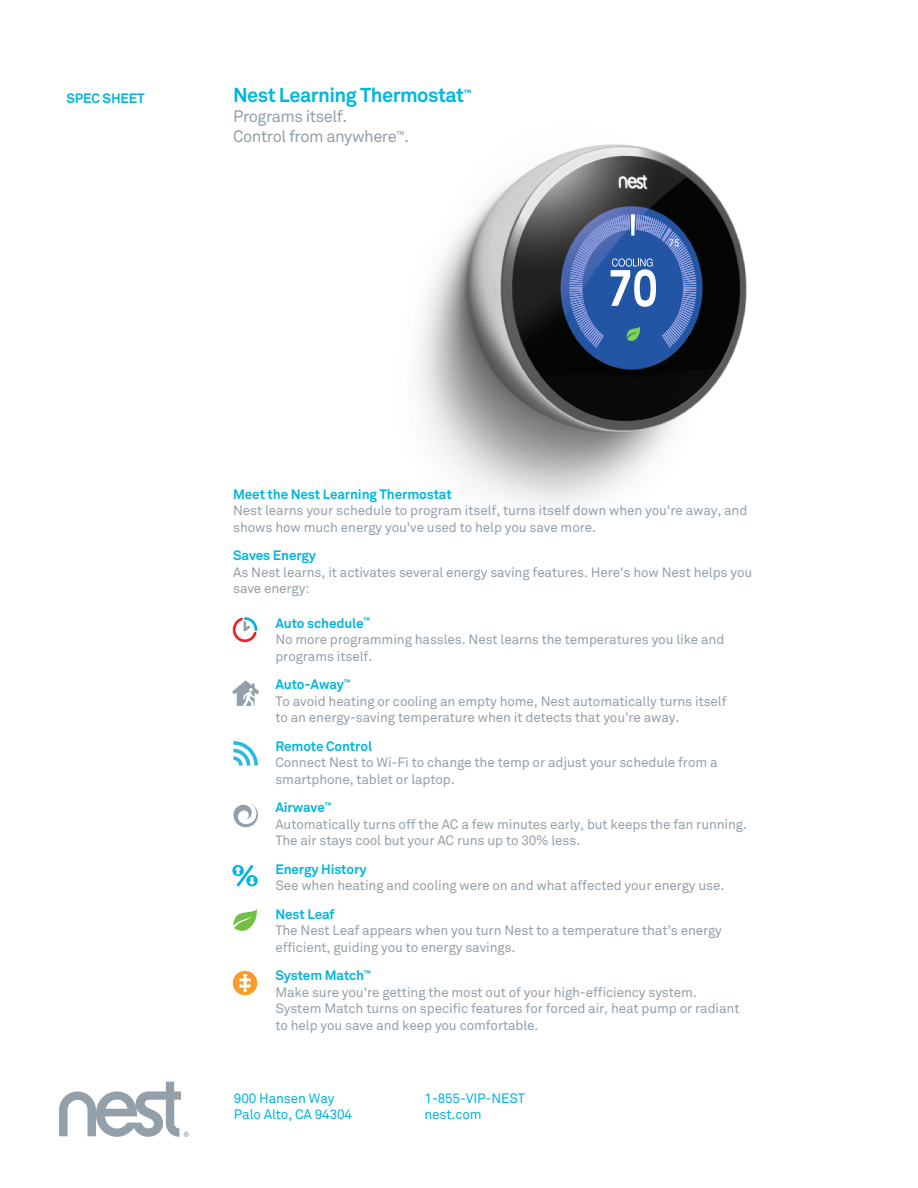
<style>
.page{position:relative;width:918px;height:1188px;background:#fff}
.page>*{position:absolute;margin:0;border:0;box-sizing:border-box;transform-origin:0 0}
.t1{font:700 19.95px "Akkurat";letter-spacing:-.025em;color:#00b6de}
.t2{font:16.5px/19.8px "Akkurat";letter-spacing:-.03em;color:#94a0a9}
.t3{font:13.65px/16.5px "Akkurat";letter-spacing:-.01em;color:#00b6de}
.t4{font:13.5px/16.5px "Akkurat";letter-spacing:-.01em;color:#94a0a9}
.t5{font:700 13.5px "Akkurat";letter-spacing:-.01em;color:#00b6de}
.s1{font-weight:700;color:#00b6de}
</style>
<div class="page">
<img style="left:418px;top:144px;width:329px;height:362px">
<svg style="left:541px;top:192px;width:184px;height:191px;background:#33476b"></svg>
<svg style="left:59px;top:1082px;width:130px;height:55px"></svg>
<svg style="left:233px;top:617px;width:24px;height:25px"></svg>
<svg style="left:233px;top:909px;width:24px;height:22px"></svg>
<svg style="left:233px;top:803px;width:25px;height:24px"></svg>
<svg style="left:232px;top:680px;width:27px;height:26px"></svg>
<svg style="left:232px;top:865px;width:26px;height:22px"></svg>
<div style="left:233px;top:971px;width:24px;height:24px;background:#f89c27;border-radius:50%"></div>
<svg style="left:239px;top:974px;width:12px;height:18px"></svg>
<svg style="left:233px;top:741px;width:25px;height:25px"></svg>
<p class="t5" style="left:67px;top:89px;width:80px">SPEC SHEET</p>
<h1 class="t1" style="left:233px;top:83px;width:240px">Nest Learning Thermostat<sup>™</sup></h1>
<p class="t2" style="left:233px;top:106px;width:177px">Programs itself.<br>Control from anywhere<sup>™</sup>.</p>
<p class="t5" style="left:233px;top:486px;width:220px">Meet the Nest Learning Thermostat</p>
<p class="t4" style="left:233px;top:502px;width:516px">Nest learns your schedule to program itself, turns itself down when you're away, and shows how much energy you've used to help you save more.</p>
<p class="t5" style="left:233px;top:547px;width:84px">Saves Energy</p>
<p class="t4" style="left:233px;top:564px;width:521px">As Nest learns, it activates several energy saving features. Here's how Nest helps you save energy:</p>
<p class="t4" style="left:275px;top:614px;width:451px"><span class="s1">Auto schedule</span><sup>™<br></sup>No more programming hassles. Nest learns the temperatures you like and programs itself.</p>
<p class="t4" style="left:275px;top:676px;width:453px"><span class="s1">Auto-Away</span><sup>™<br></sup>To avoid heating or cooling an empty home, Nest automatically turns itself to an energy-saving temperature when it detects that you're away.</p>
<p class="t5" style="left:275px;top:737px;width:98px">Remote Control</p>
<p class="t4" style="left:275px;top:754px;width:444px">Connect Nest to Wi-Fi to change the temp or adjust your schedule from a smartphone, tablet or laptop.</p>
<p class="t4" style="left:275px;top:799px;width:473px"><span class="s1">Airwave</span><sup>™<br></sup>Automatically turns off the AC a few minutes early, but keeps the fan running.<br>The air stays cool but your AC runs up to 30% less.</p>
<p class="t5" style="left:275px;top:860px;width:93px">Energy History</p>
<p class="t4" style="left:275px;top:877px;width:451px">See when heating and cooling were on and what affected your energy use.</p>
<p class="t5" style="left:275px;top:905px;width:61px">Nest Leaf</p>
<p class="t4" style="left:275px;top:922px;width:448px">The Nest Leaf appears when you turn Nest to a temperature that’s energy efficient, guiding you to energy savings.</p>
<p class="t4" style="left:275px;top:967px;width:466px"><span class="s1">System Match</span><sup>™<br></sup>Make sure you're getting the most out of your high-efficiency system.<br>System Match turns on specific features for forced air, heat pump or radiant to help you save and keep you comfortable.</p>
<p class="t3" style="left:234px;top:1089px;width:120px">900 Hansen Way<br>Palo Alto, CA 94304</p>
<p class="t3" style="left:424px;top:1089px;width:102px">1-855-VIP-NEST nest.com</p>
</div>
